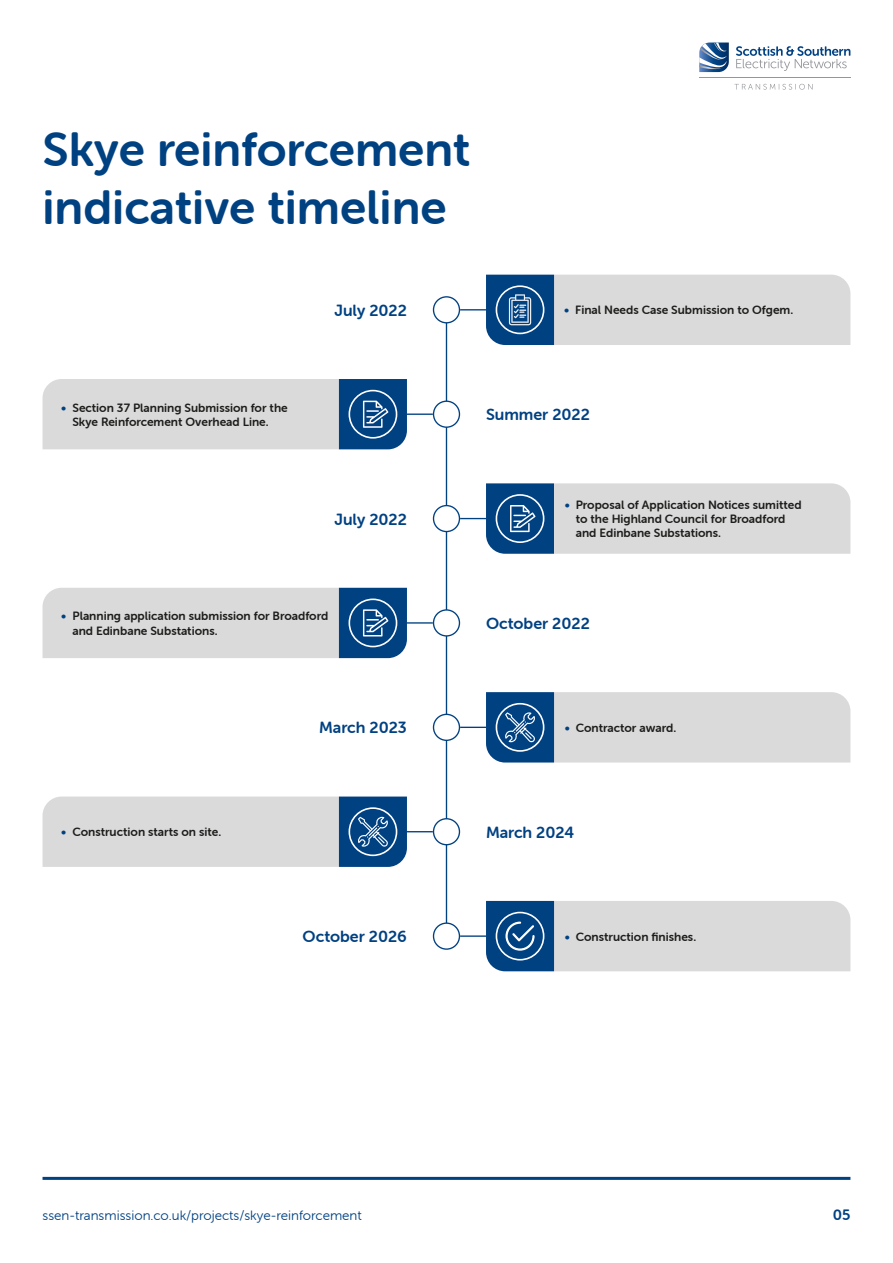
<style>
.page{position:relative;width:893px;height:1263px;background:#fff}
.page>*{position:absolute;margin:0;border:0;box-sizing:border-box;transform-origin:0 0}
.t1{font:48px/57.6px "Museo Sans Rounded 700";color:#004182}
.t2{font:16.2px "Museo Sans Rounded 700";color:#004182}
.t3{font:15px "Museo Sans Rounded 700";color:#004182}
.t4{font:13.5px "Museo Sans Rounded 300";color:#004182}
.t5{font:12px/14.4px "Museo Sans Rounded 700";color:#1d1d1b}
.s1{color:#004182}
</style>
<div class="page">
<hr style="left:43px;top:1177px;width:807px;height:3px;background:#004182">
<svg style="left:699px;top:43px;width:30px;height:29px"></svg>
<svg style="left:736px;top:46px;width:114px;height:25px"></svg>
<hr style="left:699px;top:78px;width:151px;height:1px;background:#94969a">
<svg style="left:734px;top:84px;width:78px;height:6px"></svg>
<hr style="left:446px;top:306px;width:1px;height:630px;background:#004182">
<div style="left:433px;top:297px;width:26px;height:26px;background:#fff;border-radius:50%"></div>
<div style="left:433px;top:296px;width:27px;height:27px;border:1px solid #004182;border-radius:50%"></div>
<svg style="left:460px;top:275px;width:390px;height:70px;background:#bcc6cf"></svg>
<hr style="left:407px;top:413px;width:26px;height:2px;background:#004182">
<div style="left:433px;top:401px;width:26px;height:26px;background:#fff;border-radius:50%"></div>
<div style="left:433px;top:400px;width:27px;height:28px;border:1px solid #004182;border-radius:50%"></div>
<svg style="left:43px;top:379px;width:364px;height:70px;background:#b6c1cc"></svg>
<hr style="left:407px;top:622px;width:26px;height:2px;background:#004182">
<div style="left:433px;top:610px;width:26px;height:26px;background:#fff;border-radius:50%"></div>
<div style="left:433px;top:609px;width:27px;height:28px;border:1px solid #004182;border-radius:50%"></div>
<svg style="left:43px;top:588px;width:364px;height:70px;background:#b6c1cc"></svg>
<svg style="left:460px;top:692px;width:390px;height:70px;background:#bcc6d0"></svg>
<div style="left:433px;top:714px;width:26px;height:26px;background:#fff;border-radius:50%"></div>
<div style="left:433px;top:714px;width:27px;height:27px;border:1px solid #004182;border-radius:50%"></div>
<div style="left:433px;top:506px;width:26px;height:25px;background:#fff;border-radius:50%"></div>
<div style="left:433px;top:505px;width:27px;height:27px;border:1px solid #004182;border-radius:50%"></div>
<svg style="left:460px;top:483px;width:390px;height:71px;background:#bcc6d0"></svg>
<hr style="left:460px;top:935px;width:26px;height:2px;background:#004182">
<div style="left:433px;top:923px;width:26px;height:26px;background:#fff;border-radius:50%"></div>
<div style="left:433px;top:922px;width:27px;height:28px;border:1px solid #004182;border-radius:50%"></div>
<svg style="left:486px;top:901px;width:364px;height:70px;background:#b6c1cc"></svg>
<div style="left:433px;top:819px;width:26px;height:26px;background:#fff;border-radius:50%"></div>
<div style="left:433px;top:818px;width:27px;height:27px;border:1px solid #004182;border-radius:50%"></div>
<svg style="left:43px;top:796px;width:390px;height:71px;background:#bcc6d0"></svg>
<h1 class="t1" style="left:43px;top:121px;width:429px">Skye reinforcement indicative timeline</h1>
<p class="t5" style="left:72px;top:400px;width:217px;text-indent:-11px"><span class="s1">•</span> Section 37 Planning Submission for the<br>Skye Reinforcement Overhead Line.</p>
<h2 class="t2" style="left:334px;top:301px;width:74px">July 2022</h2>
<p class="t5" style="left:564px;top:303px;width:231px"><span class="s1">•</span> Final Needs Case Submission to Ofgem.</p>
<h2 class="t2" style="left:334px;top:510px;width:74px">July 2022</h2>
<h2 class="t2" style="left:486px;top:406px;width:105px">Summer 2022</h2>
<p class="t5" style="left:576px;top:497px;width:227px;text-indent:-11px"><span class="s1">•</span> Proposal of Application Notices sumitted to the Highland Council for Broadford and Edinbane Substations.</p>
<p class="t5" style="left:72px;top:608px;width:257px;line-height:15px;text-indent:-11px"><span class="s1">•</span> Planning application submission for Broadford and Edinbane Substations.</p>
<h2 class="t2" style="left:486px;top:614px;width:105px">October 2022</h2>
<h2 class="t2" style="left:319px;top:719px;width:89px">March 2023</h2>
<p class="t5" style="left:565px;top:720px;width:113px"><span class="s1">•</span> Contractor award.</p>
<p class="t5" style="left:61px;top:825px;width:161px"><span class="s1">•</span> Construction starts on site.</p>
<h2 class="t2" style="left:486px;top:823px;width:90px">March 2024</h2>
<h2 class="t2" style="left:303px;top:927px;width:106px">October 2026</h2>
<p class="t5" style="left:565px;top:929px;width:133px"><span class="s1">•</span> Construction finishes.</p>
<p class="t4" style="left:43px;top:1208px;width:321px">ssen-transmission.co.uk/projects/skye-reinforcement</p>
<p class="t3" style="left:833px;top:1207px;width:19px">05</p>
</div>
